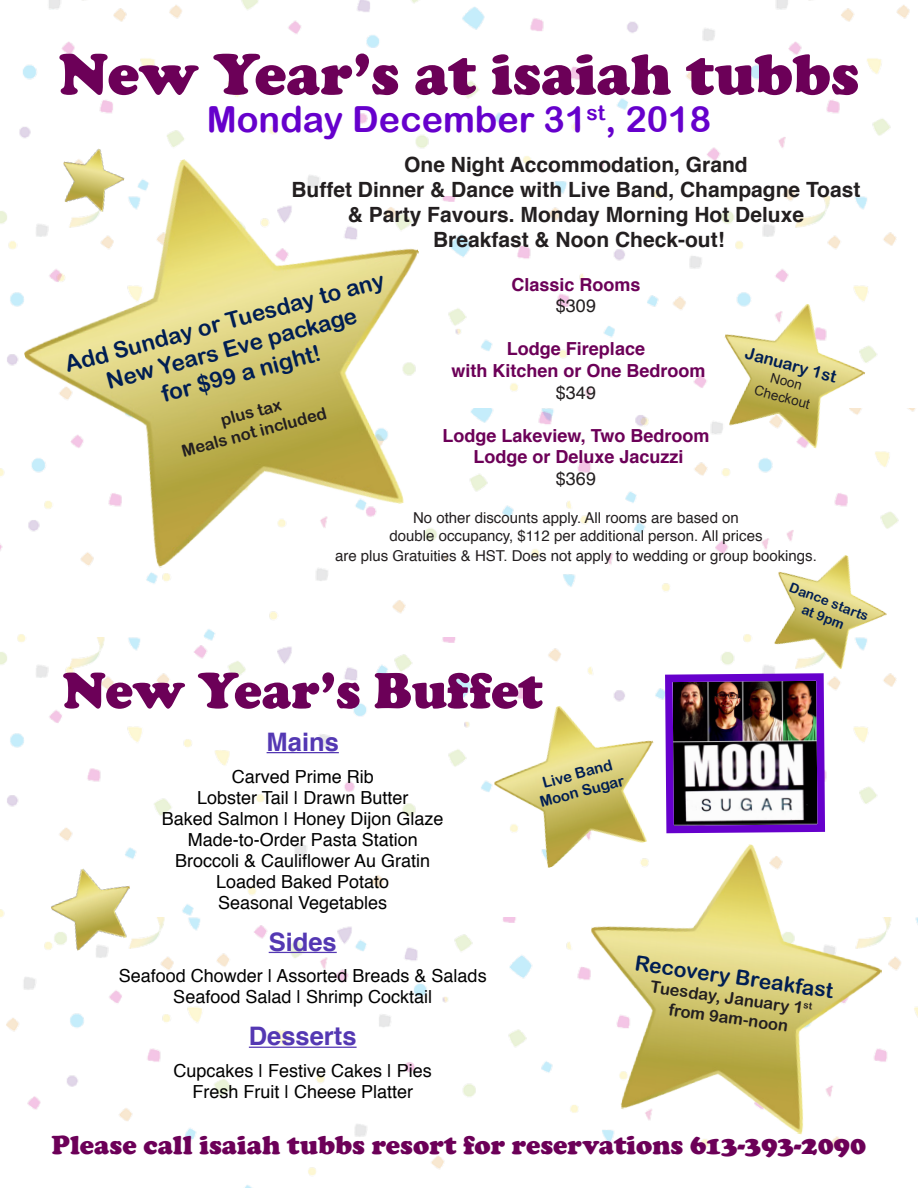
<style>
.page{position:relative;width:918px;height:1188px;background:#fff}
.page>*{position:absolute;margin:0;border:0;box-sizing:border-box;transform-origin:0 0}
.t1{font:900 60px "Cooper";color:#6c0058}
.t2{font:900 52.5px "Cooper";letter-spacing:-.005em;color:#6c0058}
.t3{font:36px "Arial Rounded MT Bold";color:#60c}
.t4{font:900 27px "Cooper";color:#6c0058}
.t5{font:700 25.5px "Helvetica";color:#5438b3}
.t6{font:22.5px/27px "Arial Rounded MT Bold";color:#001e53;text-align:center}
.t7{font:700 21px "Helvetica";color:#231f20}
.t8{font:21px "Arial Rounded MT Bold";color:#001e53}
.t9{font:18px "Helvetica";color:#000}
.t10{font:700 18px "Helvetica";color:#6c0058}
.t11{font:18px "Helvetica";color:#231f20}
.t12{font:16.5px "Arial Rounded MT Bold";color:#231f20}
.t13{font:16.5px "Arial Rounded MT Bold";color:#001e53}
.t14{font:15px "Helvetica";color:#231f20}
.t15{font:15px "Arial Rounded MT Bold";color:#001e53}
.t16{font:13.5px "Arial Rounded MT Bold";color:#001e53}
.t17{font:13.5px "Arial";color:#231f20}
</style>
<div class="page">
<img style="left:23px;top:0;width:887px;height:196px">
<img style="left:17px;top:408px;width:899px;height:230px">
<img style="left:0;top:638px;width:918px;height:280px">
<img style="left:6px;top:918px;width:912px;height:270px">
<hr style="left:267px;top:752px;width:72px;height:1px;background:#5438b3">
<hr style="left:269px;top:952px;width:68px;height:1px;background:#5438b3">
<hr style="left:249px;top:1047px;width:108px;height:1px;background:#5438b3">
<img style="left:0;top:107px;width:480px;height:481px">
<img style="left:829px;top:535px;width:72px;height:142px">
<img style="left:479px;top:685px;width:182px;height:191px">
<img style="left:567px;top:824px;width:330px;height:318px">
<img style="left:829px;top:286px;width:49px;height:170px">
<img style="left:54px;top:141px;width:76px;height:74px">
<img style="left:44px;top:858px;width:98px;height:96px">
<svg style="left:661px;top:0;width:168px;height:1188px"></svg>
<p class="t1" style="left:59px;top:39px;width:802px">New Year’s at isaiah tubbs</p>
<p class="t3" style="left:207px;top:98px;width:506px">Monday December 31<sup>st</sup>, 2018</p>
<p class="t7" style="left:404px;top:148px;width:345px">One Night Accommodation, Grand</p>
<p class="t7" style="left:291px;top:173px;width:571px">Buffet Dinner &amp; Dance with Live Band, Champagne Toast</p>
<p class="t7" style="left:348px;top:198px;width:458px">&amp; Party Favours. Monday Morning Hot Deluxe</p>
<p class="t7" style="left:433px;top:223px;width:293px">Breakfast &amp; Noon Check-out!</p>
<p class="t10" style="left:511px;top:270px;width:131px">Classic Rooms</p>
<p class="t11" style="left:556px;top:292px;width:42px">$309</p>
<p class="t10" style="left:507px;top:335px;width:140px">Lodge Fireplace</p>
<p class="t10" style="left:451px;top:356px;width:256px">with Kitchen or One Bedroom</p>
<p class="t11" style="left:556px;top:378px;width:42px">$349</p>
<p class="t10" style="left:442px;top:421px;width:269px">Lodge Lakeview, Two Bedroom</p>
<p class="t10" style="left:473px;top:443px;width:212px">Lodge or Deluxe Jacuzzi</p>
<p class="t11" style="left:556px;top:465px;width:42px">$369</p>
<p class="t14" style="left:413px;top:506px;width:327px">No other discounts apply. All rooms are based on</p>
<p class="t14" style="left:389px;top:524px;width:375px">double occupancy, $112 per additional person. All prices</p>
<p class="t14" style="left:335px;top:544px;width:483px">are plus Gratuities &amp; HST. Does not apply to wedding or group bookings.</p>
<p class="t6" style="left:62px;top:351px;width:331px;rotate:-15deg">Add Sunday or Tuesday to any<br>New Years Eve package</p>
<p class="t6" style="left:159px;top:381px;width:165px;rotate:-15deg">for $99 a night!</p>
<p class="t12" style="left:218px;top:411px;width:64px;rotate:-15deg">plus tax</p>
<p class="t13" style="left:748px;top:343px;width:95px;rotate:15deg">January 1st</p>
<p class="t17" style="left:773px;top:369px;width:34px;rotate:15deg">Noon</p>
<p class="t17" style="left:757px;top:381px;width:59px;rotate:15deg">Checkout</p>
<p class="t12" style="left:179px;top:442px;width:151px;rotate:-15deg">Meals not included</p>
<p class="t16" style="left:793px;top:579px;width:85px;rotate:21deg">Dance starts</p>
<p class="t16" style="left:805px;top:601px;width:46px;rotate:21deg">at 9pm</p>
<p class="t2" style="left:63px;top:660px;width:482px">New Year’s Buffet</p>
<p class="t5" style="left:267px;top:721px;width:74px">Mains</p>
<p class="t9" style="left:232px;top:762px;width:144px">Carved Prime Rib</p>
<p class="t9" style="left:197px;top:783px;width:213px">Lobster Tail | Drawn Butter</p>
<p class="t9" style="left:162px;top:804px;width:283px">Baked Salmon | Honey Dijon Glaze</p>
<p class="t9" style="left:188px;top:825px;width:232px">Made-to-Order Pasta Station</p>
<p class="t9" style="left:175px;top:846px;width:257px">Broccoli &amp; Cauliflower Au Gratin</p>
<p class="t9" style="left:216px;top:867px;width:175px">Loaded Baked Potato</p>
<p class="t9" style="left:218px;top:888px;width:171px">Seasonal Vegetables</p>
<p class="t5" style="left:269px;top:921px;width:70px">Sides</p>
<p class="t9" style="left:119px;top:962px;width:369px">Seafood Chowder | Assorted Breads &amp; Salads</p>
<p class="t9" style="left:173px;top:983px;width:260px">Seafood Salad | Shrimp Cocktail</p>
<p class="t5" style="left:249px;top:1016px;width:109px">Desserts</p>
<p class="t9" style="left:174px;top:1057px;width:260px">Cupcakes | Festive Cakes | Pies</p>
<p class="t9" style="left:192px;top:1078px;width:222px">Fresh Fruit | Cheese Platter</p>
<p class="t15" style="left:540px;top:774px;width:73px;rotate:-15deg">Live Band</p>
<p class="t15" style="left:538px;top:794px;width:88px;rotate:-15deg">Moon Sugar</p>
<p class="t8" style="left:637px;top:950px;width:202px;rotate:8deg">Recovery Breakfast</p>
<p class="t12" style="left:652px;top:977px;width:164px;rotate:8deg">Tuesday, January 1<sup>st</sup></p>
<p class="t12" style="left:670px;top:999px;width:122px;rotate:8deg">from 9am-noon</p>
<p class="t4" style="left:52px;top:1129px;width:816px">Please call isaiah tubbs resort for reservations 613-393-2090</p>
</div>
